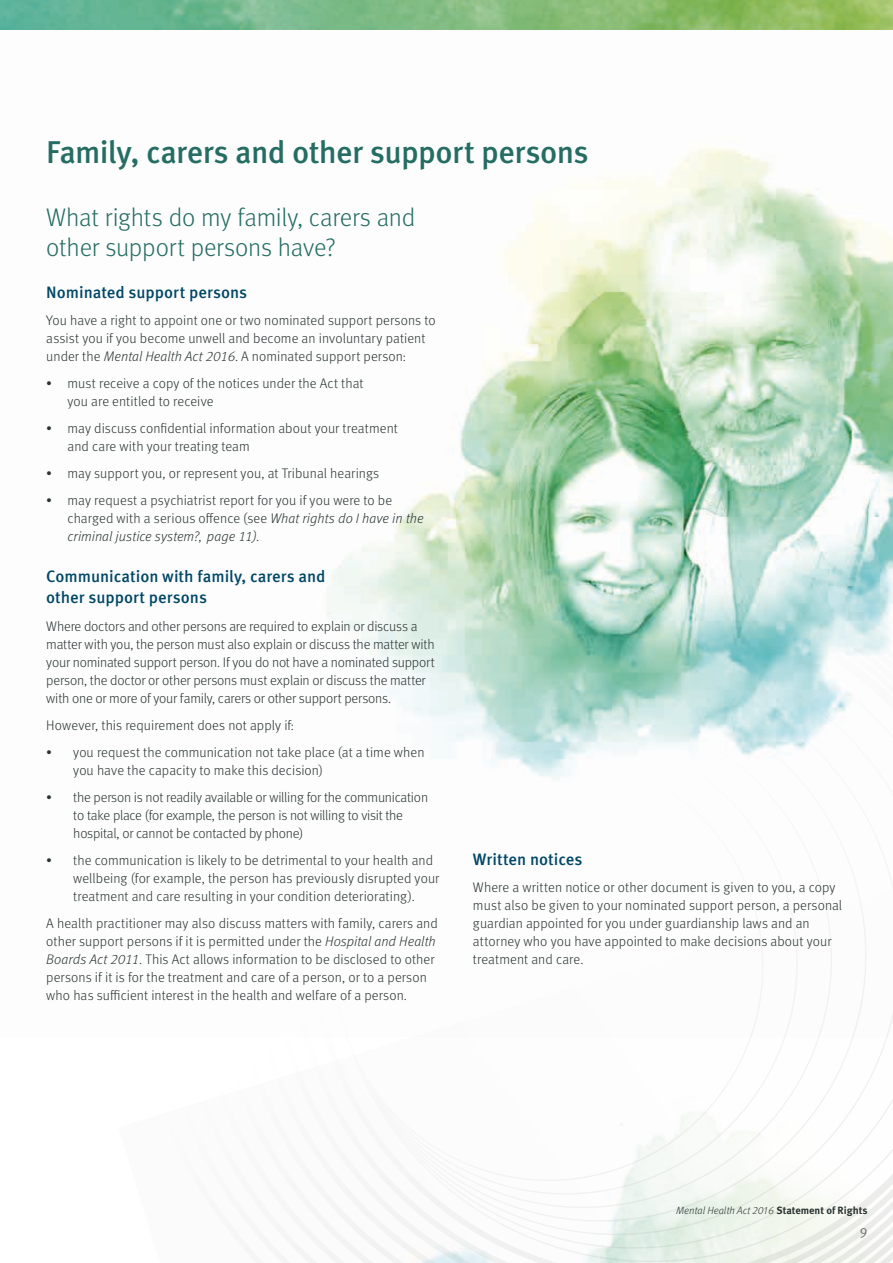
<style>
.page{position:relative;width:893px;height:1263px;background:#fff}
.page>*{position:absolute;margin:0;border:0;box-sizing:border-box;transform-origin:0 0}
.t1{font:500 31.5px "Meta OT";letter-spacing:-.02em;color:#256d63}
.t2{font:300 25.5px/30px "Meta OT";letter-spacing:-.01em;color:#256d63}
.t3{font:500 16.5px/21px "Meta OT";color:#004766}
.t4{font:300 13.8px/18px "Meta OT";letter-spacing:.005em;color:#2a3332}
.t5{font:300 13.8px/18px "Meta OT";letter-spacing:-.015em;color:#2a3332}
.t6{font:13.5px "Meta OT Norm";color:#6d6f6e}
.t7{font:italic 300 10.5px "Meta OT";color:#2a3332}
.s1{font-style:italic}
.s2{font-weight:700;font-style:normal}
</style>
<div class="page">
<img style="left:460px;top:148px;width:433px;height:303px">
<img style="left:0;top:0;width:893px;height:30px">
<svg style="left:276px;top:451px;width:617px;height:812px"></svg>
<svg style="left:308px;top:600px;width:585px;height:663px"></svg>
<h1 class="t1" style="left:46px;top:133px;width:544px">Family, carers and other support persons</h1>
<h2 class="t2" style="left:46px;top:203px;width:371px">What rights do my family, carers and other support persons have?</h2>
<p class="t3" style="left:46px;top:282px;width:202px">Nominated support persons</p>
<p class="t4" style="left:46px;top:312px;width:391px">You have a right to appoint one or two nominated support persons to assist you if you become unwell and become an involuntary patient under the <span class="s1">Mental Health Act 2016</span>. A nominated support person:</p>
<p class="t4" style="left:68px;top:375px;width:298px;text-indent:-21px">• must receive a copy of the notices under the Act that you are entitled to receive</p>
<p class="t4" style="left:68px;top:420px;width:332px;text-indent:-21px">• may discuss confidential information about your treatment and care with your treating team</p>
<p class="t4" style="left:46px;top:465px;width:334px">• may support you, or represent you, at Tribunal hearings</p>
<p class="t4" style="left:68px;top:492px;width:358px;text-indent:-21px">• may request a psychiatrist report for you if you were to be charged with a serious offence (see <span class="s1">What rights do I have in the criminal justice system?, page 11)</span>.</p>
<p class="t3" style="left:46px;top:566px;width:281px">Communication with family, carers and other support persons</p>
<p class="t5" style="left:46px;top:618px;width:390px">Where doctors and other persons are required to explain or discuss a matter with you, the person must also explain or discuss the matter with your nominated support person. If you do not have a nominated support person, the doctor or other persons must explain or discuss the matter with one or more of your family, carers or other support persons.</p>
<p class="t4" style="left:46px;top:717px;width:249px">However, this requirement does not apply if:</p>
<p class="t4" style="left:73px;top:744px;width:353px;text-indent:-27px">• you request the communication not take place (at a time when you have the capacity to make this decision)</p>
<p class="t5" style="left:73px;top:789px;width:356px;text-indent:-27px">• the person is not readily available or willing for the communication to take place (for example, the person is not willing to visit the hospital, or cannot be contacted by phone)</p>
<p class="t4" style="left:73px;top:852px;width:368px;text-indent:-27px">• the communication is likely to be detrimental to your health and wellbeing (for example, the person has previously disrupted your treatment and care resulting in your condition deteriorating).</p>
<p class="t4" style="left:46px;top:915px;width:393px">A health practitioner may also discuss matters with family, carers and other support persons if it is permitted under the <span class="s1">Hospital and Health Boards Act 2011</span>. This Act allows information to be disclosed to other persons if it is for the treatment and care of a person, or to a person who has sufficient interest in the health and welfare of a person.</p>
<p class="t3" style="left:473px;top:849px;width:111px">Written notices</p>
<p class="t4" style="left:473px;top:879px;width:371px">Where a written notice or other document is given to you, a copy must also be given to your nominated support person, a personal guardian appointed for you under guardianship laws and an attorney who you have appointed to make decisions about your treatment and care.</p>
<p class="t7" style="left:676px;top:1204px;width:193px">Mental Health Act 2016 <span class="s2">Statement of Rights</span></p>
<p class="t6" style="left:860px;top:1222px;width:9px">9</p>
</div>
